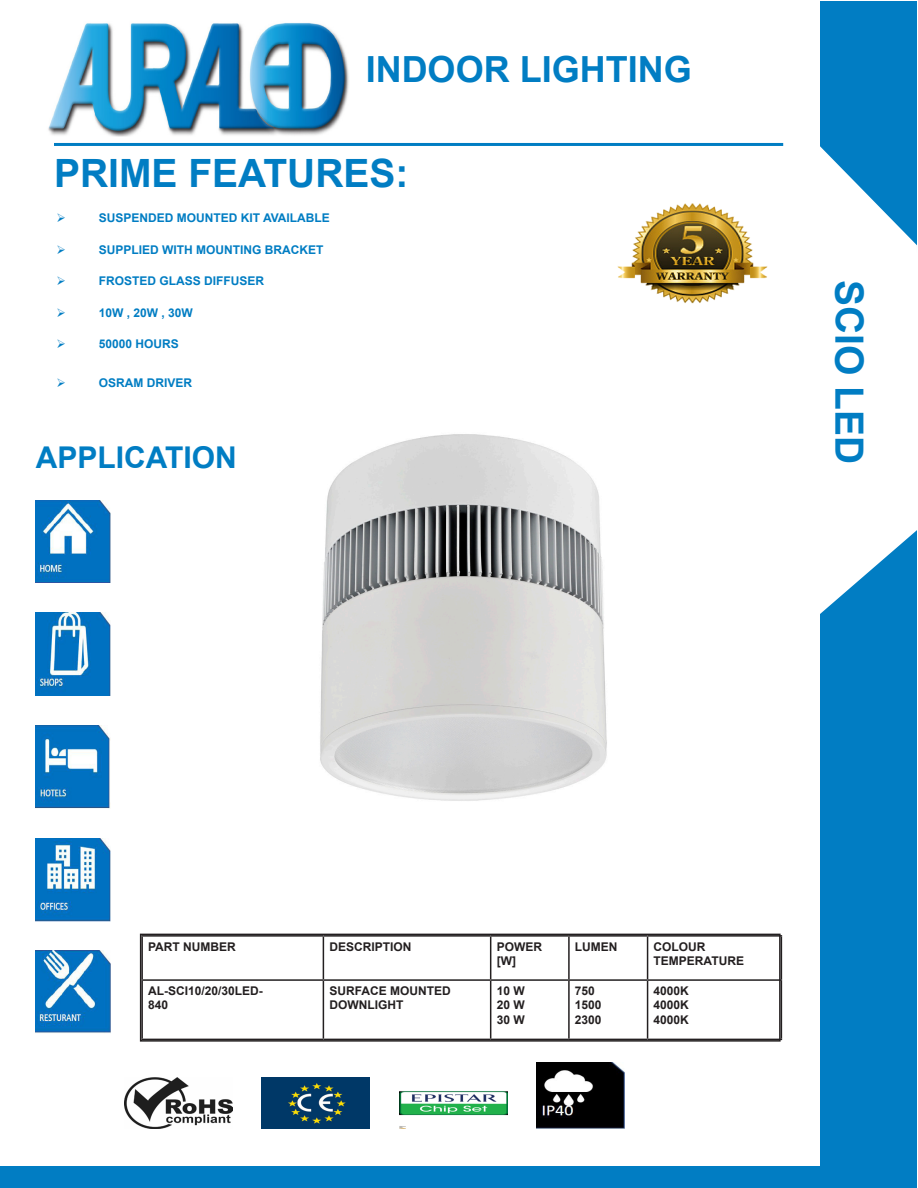
<style>
.page{position:relative;width:918px;height:1188px;background:#fff}
.page>*{position:absolute;margin:0;border:0;box-sizing:border-box;transform-origin:0 0}
.t1{font:700 39px "Arial";color:#017dc3}
.t2{font:700 36px "Arial";color:#017dc3}
.t3{font:700 30px "Arial";color:#017dc3}
.t4{font:700 12px/14.4px "Arial";color:#231f20}
.t5{font:700 12px "Arial";color:#017dc3}
</style>
<div class="page">
<img style="left:48px;top:23px;width:301px;height:113px">
<div style="left:820px;top:1px;width:97px;height:1186px;background:#017dc3"></div>
<div style="left:1px;top:1166px;width:916px;height:21px;background:#017dc3"></div>
<svg style="left:820px;top:146px;width:97px;height:468px;fill:#fff"></svg>
<hr style="left:54px;top:143px;width:729px;height:3px;background:#017dc3">
<img style="left:320px;top:434px;width:287px;height:367px">
<img style="left:617px;top:203px;width:151px;height:100px">
<hr style="left:323px;top:937px;width:1px;height:42px;background:#231f20">
<hr style="left:490px;top:937px;width:1px;height:42px;background:#231f20">
<hr style="left:568px;top:937px;width:2px;height:42px;background:#231f20">
<hr style="left:648px;top:935px;width:134px;height:2px;background:#231f20">
<hr style="left:647px;top:937px;width:1px;height:42px;background:#231f20">
<hr style="left:781px;top:937px;width:1px;height:42px;background:#231f20">
<hr style="left:141px;top:979px;width:182px;height:2px;background:#231f20">
<hr style="left:323px;top:979px;width:168px;height:2px;background:#231f20">
<hr style="left:323px;top:981px;width:1px;height:58px;background:#231f20">
<hr style="left:491px;top:979px;width:78px;height:2px;background:#231f20">
<hr style="left:490px;top:981px;width:1px;height:58px;background:#231f20">
<hr style="left:569px;top:979px;width:79px;height:2px;background:#231f20">
<hr style="left:568px;top:981px;width:2px;height:58px;background:#231f20">
<hr style="left:648px;top:979px;width:134px;height:2px;background:#231f20">
<hr style="left:647px;top:981px;width:1px;height:58px;background:#231f20">
<hr style="left:781px;top:981px;width:1px;height:58px;background:#231f20">
<hr style="left:648px;top:1039px;width:134px;height:1px;background:#231f20">
<div style="left:140px;top:934px;width:641px;height:108px;border:2px solid #231f20"></div>
<img style="left:36px;top:613px;width:75px;height:83px">
<img style="left:36px;top:500px;width:75px;height:83px">
<img style="left:36px;top:725px;width:75px;height:83px">
<img style="left:36px;top:838px;width:75px;height:83px">
<img style="left:36px;top:951px;width:75px;height:82px">
<img style="left:124px;top:1077px;width:108px;height:51px">
<img style="left:262px;top:1077px;width:108px;height:51px">
<img style="left:399px;top:1091px;width:108px;height:37px">
<img style="left:537px;top:1063px;width:88px;height:65px">
<p class="t2" style="left:366px;top:44px;width:328px">INDOOR LIGHTING</p>
<p class="t1" style="left:54px;top:145px;width:356px">PRIME FEATURES:</p>
<p class="t5" style="left:99px;top:210px;width:233px">SUSPENDED MOUNTED KIT AVAILABLE</p>
<p class="t5" style="left:99px;top:241px;width:226px">SUPPLIED WITH MOUNTING BRACKET</p>
<p class="t5" style="left:99px;top:273px;width:167px">FROSTED GLASS DIFFUSER</p>
<p class="t5" style="left:99px;top:304px;width:96px">10W , 20W , 30W</p>
<p class="t5" style="left:99px;top:335px;width:82px">50000 HOURS</p>
<p class="t5" style="left:99px;top:374px;width:95px">OSRAM DRIVER</p>
<p class="t3" style="left:36px;top:437px;width:203px">APPLICATION</p>
<p class="t1" style="left:877px;top:280px;width:186px;rotate:90deg">SCIO LED</p>
<p class="t4" style="left:148px;top:939px;width:89px">PART NUMBER</p>
<p class="t4" style="left:329px;top:939px;width:84px">DESCRIPTION</p>
<p class="t4" style="left:497px;top:939px;width:47px">POWER [W]</p>
<p class="t4" style="left:575px;top:939px;width:44px">LUMEN</p>
<p class="t4" style="left:654px;top:939px;width:53px">COLOUR</p>
<p class="t4" style="left:654px;top:954px;width:92px">TEMPERATURE</p>
<p class="t4" style="left:148px;top:984px;width:116px">AL-SCI10/20/30LED-</p>
<p class="t4" style="left:148px;top:998px;width:22px">840</p>
<p class="t4" style="left:329px;top:984px;width:123px">SURFACE MOUNTED<br>DOWNLIGHT</p>
<p class="t4" style="left:497px;top:984px;width:30px">10 W</p>
<p class="t4" style="left:497px;top:998px;width:30px">20 W</p>
<p class="t4" style="left:497px;top:1012px;width:30px">30 W</p>
<p class="t4" style="left:575px;top:984px;width:22px">750</p>
<p class="t4" style="left:575px;top:998px;width:28px">1500</p>
<p class="t4" style="left:575px;top:1012px;width:28px">2300</p>
<p class="t4" style="left:654px;top:984px;width:37px">4000K</p>
<p class="t4" style="left:654px;top:998px;width:37px">4000K</p>
<p class="t4" style="left:654px;top:1012px;width:37px">4000K</p>
</div>
